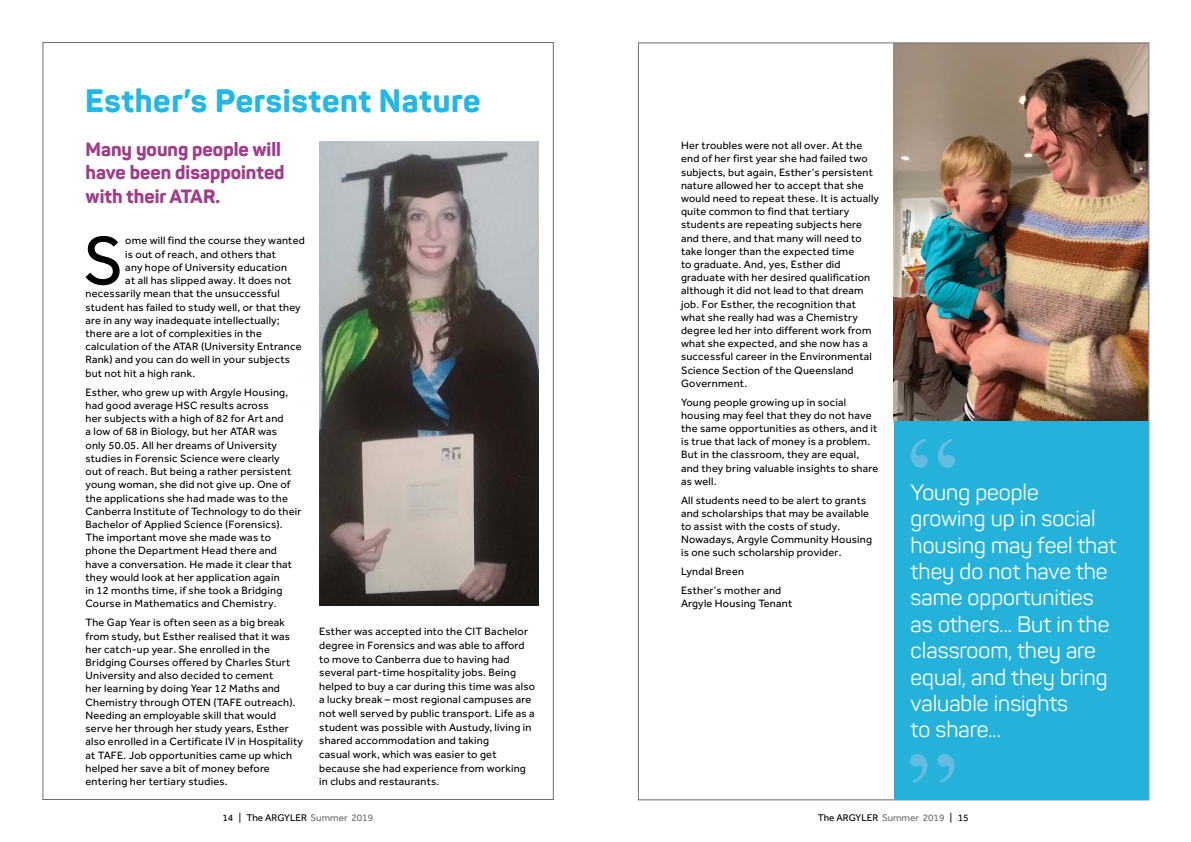
<style>
.page{position:relative;width:1191px;height:842px;background:#fff}
.page>*{position:absolute;margin:0;border:0;box-sizing:border-box;transform-origin:0 0}
.t1{font:116px "Times New Roman";color:#64bde0}
.t2{font:70.4px "Effra";color:#000}
.t3{font:800 32px "Panton";letter-spacing:.02em;color:#23b7e6}
.t4{font:22px/26.4px "Panton";color:#fff}
.t5{font:800 19px/23.5px "Panton";color:#9f3d89}
.t6{font:11px/13.2px "Effra";letter-spacing:.02em;color:#000}
.t7{font:10px "Effra";color:#000}
.s1{color:#6d6e71}
</style>
<div class="page">
<img style="left:893px;top:45px;width:254px;height:376px">
<img style="left:319px;top:142px;width:220px;height:463px">
<div style="left:893px;top:421px;width:255px;height:378px;background:#24b1da"></div>
<h3 class="t3" style="left:85px;top:80px;width:397px">Esther’s Persistent Nature</h3>
<h3 class="t5" style="left:86px;top:137px;width:201px">Many young people will have been disappointed with their ATAR.</h3>
<h2 class="t2" style="left:83px;top:219px;width:42px">S</h2>
<p class="t6" style="left:125px;top:234px;width:181px">ome will find the course they wanted</p>
<p class="t6" style="left:125px;top:247px;width:152px">is out of reach, and others that</p>
<p class="t6" style="left:125px;top:260px;width:163px">any hope of University education</p>
<p class="t6" style="left:125px;top:274px;width:168px">at all has slipped away. It does not</p>
<p class="t6" style="left:86px;top:287px;width:196px">necessarily mean that the unsuccessful</p>
<p class="t6" style="left:86px;top:300px;width:217px">student has failed to study well, or that they</p>
<p class="t6" style="left:86px;top:313px;width:196px">are in any way inadequate intellectually;</p>
<p class="t6" style="left:86px;top:327px;width:178px">there are a lot of complexities in the</p>
<p class="t6" style="left:86px;top:340px;width:218px">calculation of the ATAR (University Entrance</p>
<p class="t6" style="left:86px;top:353px;width:206px">Rank) and you can do well in your subjects</p>
<p class="t6" style="left:86px;top:366px;width:111px">but not hit a high rank.</p>
<p class="t6" style="left:86px;top:385px;width:217px">Esther, who grew up with Argyle Housing, had good average HSC results across<br>her subjects with a high of 82 for Art and<br>a low of 68 in Biology, but her ATAR was<br>only 50.05. All her dreams of University studies in Forensic Science were clearly<br>out of reach. But being a rather persistent young woman, she did not give up. One of the applications she had made was to the Canberra Institute of Technology to do their Bachelor of Applied Science (Forensics).<br>The important move she made was to phone the Department Head there and have a conversation. He made it clear that they would look at her application again<br>in 12 months time, if she took a Bridging Course in Mathematics and Chemistry.</p>
<p class="t6" style="left:86px;top:616px;width:219px">The Gap Year is often seen as a big break from study, but Esther realised that it was her catch-up year. She enrolled in the Bridging Courses offered by Charles Sturt University and also decided to cement<br>her learning by doing Year 12 Maths and Chemistry through OTEN (TAFE outreach).<br>Needing an employable skill that would serve her through her study years, Esther also enrolled in a Certificate IV in Hospitality at TAFE. Job opportunities came up which helped her save a bit of money before entering her tertiary studies.</p>
<p class="t6" style="left:319px;top:625px;width:217px;line-height:13.6px">Esther was accepted into the CIT Bachelor degree in Forensics and was able to afford to move to Canberra due to having had several part-time hospitality jobs. Being helped to buy a car during this time was also a lucky break – most regional campuses are not well served by public transport. Life as a student was possible with Austudy, living in shared accommodation and taking<br>casual work, which was easier to get because she had experience from working in clubs and restaurants.</p>
<p class="t6" style="left:681px;top:139px;width:199px">Her troubles were not all over. At the end of her first year she had failed two subjects, but again, Esther’s persistent nature allowed her to accept that she would need to repeat these. It is actually quite common to find that tertiary students are repeating subjects here and there, and that many will need to take longer than the expected time<br>to graduate. And, yes, Esther did graduate with her desired qualification although it did not lead to that dream job. For Esther, the recognition that what she really had was a Chemistry degree led her into different work from what she expected, and she now has a successful career in the Environmental Science Section of the Queensland Government.</p>
<p class="t6" style="left:681px;top:395px;width:199px">Young people growing up in social housing may feel that they do not have the same opportunities as others, and it is true that lack of money is a problem.<br>But in the classroom, they are equal, and they bring valuable insights to share as well.</p>
<p class="t6" style="left:681px;top:493px;width:193px">All students need to be alert to grants and scholarships that may be available to assist with the costs of study.<br>Nowadays, Argyle Community Housing is one such scholarship provider.</p>
<p class="t6" style="left:681px;top:562px;width:102px;line-height:18.9px">Lyndal Breen<br>Esther’s mother and</p>
<p class="t6" style="left:681px;top:597px;width:113px">Argyle Housing Tenant</p>
<h1 class="t1" style="left:906px;top:396px;width:53px">“</h1>
<h3 class="t4" style="left:910px;top:479px;width:207px">Young people growing up in social housing may feel that they do not have the same opportunities as others... But in the classroom, they are equal, and they bring valuable insights<br>to share...</h3>
<h1 class="t1" style="left:958px;top:825px;width:53px;rotate:-180deg">“</h1>
<p class="t7" style="left:222px;top:812px;width:152px">14 | The ARGYLER <span class="s1">Summer 2019</span></p>
<p class="t7" style="left:818px;top:812px;width:152px">The ARGYLER <span class="s1">Summer 2019</span> | 15</p>
</div>
